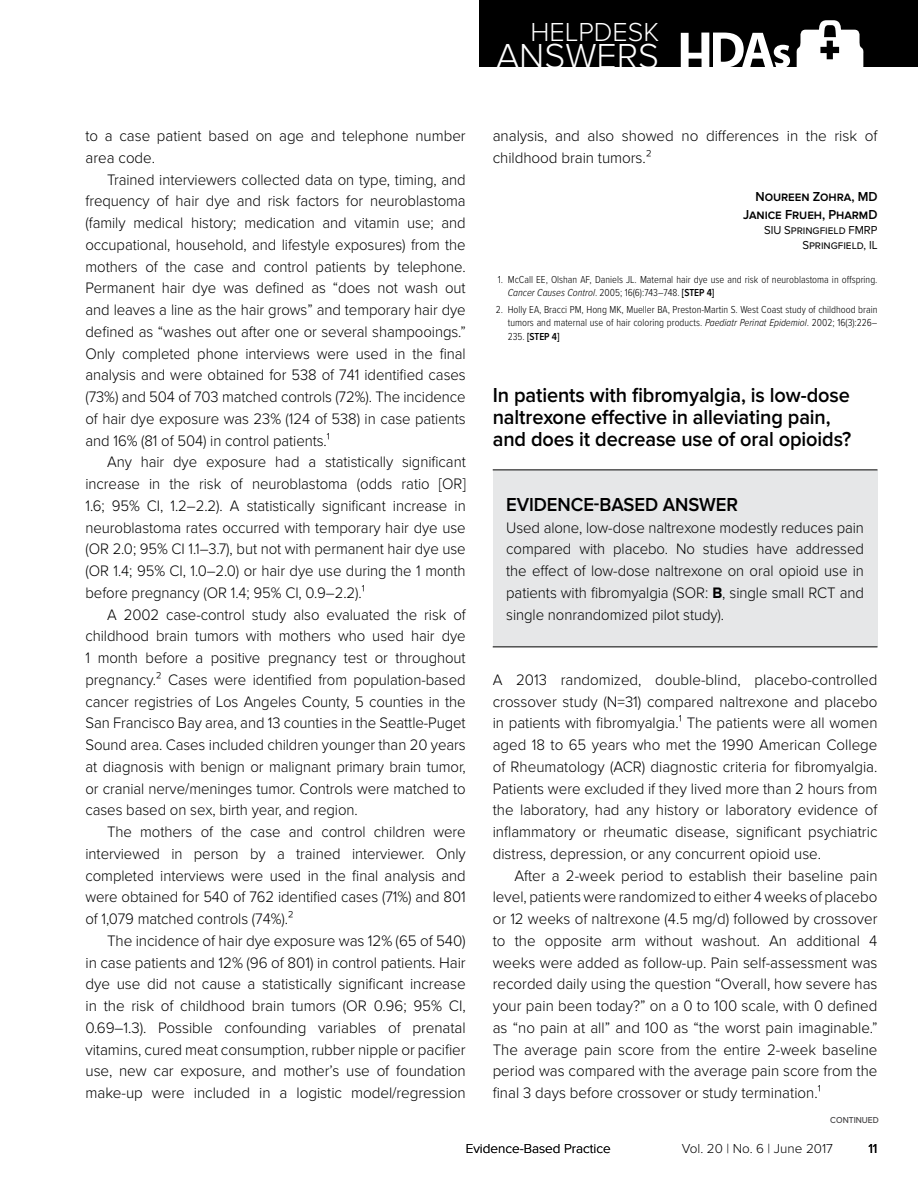
<style>
.page{position:relative;width:918px;height:1188px;background:#fff}
.page>*{position:absolute;margin:0;border:0;box-sizing:border-box;transform-origin:0 0}
.t1{font:300 36px "Proxima Nova";color:#fff}
.t2{font:300 27px "Proxima Nova";color:#fff}
.t3{font:600 21px/21.8px "Proxima Nova";letter-spacing:-.005em;color:#000;scale:.95 1}
.t4{font:600 19.5px "Proxima Nova";letter-spacing:-.005em;color:#000;scale:.95 1}
.t5{font:300 15.75px/21.8px "Proxima Nova";letter-spacing:-.005em;color:#000;text-align:justify;scale:.95 1}
.t6{font:300 15.75px/21.8px "Proxima Nova";letter-spacing:-.005em;color:#000;text-align:justify;scale:.96 1}
.t7{font:300 15.75px/21.8px "Proxima Nova";letter-spacing:-.005em;color:#000;text-align:justify}
.t8{font:300 13.5px "Proxima Nova";color:#000}
.t9{font:600 13.5px/18px "Proxima Nova";letter-spacing:-.005em;color:#000;text-align:right;scale:.95 1}
.t10{font:13.5px "Proxima Nova";color:#000}
.t11{font:12px/15px "Proxima Nova";letter-spacing:-.005em;color:#000;text-align:right;scale:.95 1}
.t12{font:300 10.5px/13.5px "Proxima Nova Cond";color:#000}
.t13{font:500 9px "Proxima Nova";color:#414042;scale:.95 1}
.s1{font-style:italic}
.s2{font-weight:600}
.s3{font-weight:700}
</style>
<div class="page">
<div style="left:479px;top:0;width:439px;height:68px;background:#000"></div>
<svg style="left:681px;top:33px;width:109px;height:35px"></svg>
<svg style="left:796px;top:20px;width:68px;height:48px"></svg>
<div style="left:493px;top:470px;width:385px;height:177px;background:#e6e7e8"></div>
<hr style="left:493px;top:470px;width:385px;height:1px;background:#000">
<hr style="left:493px;top:646px;width:385px;height:1px;background:#000">
<p class="t6" style="left:86px;top:125px;width:398px">to a case patient based on age and telephone number area code.</p>
<p class="t5" style="left:86px;top:169px;width:402px;text-indent:22px">Trained interviewers collected data on type, timing, and frequency of hair dye and risk factors for neuroblastoma (family medical history; medication and vitamin use; and occupational, household, and lifestyle exposures) from the mothers of the case and control patients by telephone.<br>Permanent hair dye was defined as “does not wash out and leaves a line as the hair grows” and temporary hair dye defined as “washes out after one or several shampooings.” Only completed phone interviews were used in the final analysis and were obtained for 538 of 741 identified cases (73%) and 504 of 703 matched controls (72%). The incidence of hair dye exposure was 23% (124 of 538) in case patients and 16% (81 of 504) in control patients.¹</p>
<p class="t5" style="left:86px;top:451px;width:402px;text-indent:22px">Any hair dye exposure had a statistically significant increase in the risk of neuroblastoma (odds ratio [OR] 1.6; 95% CI, 1.2–2.2). A statistically significant increase in neuroblastoma rates occurred with temporary hair dye use (OR 2.0; 95% CI 1.1–3.7), but not with permanent hair dye use (OR 1.4; 95% CI, 1.0–2.0) or hair dye use during the 1 month before pregnancy (OR 1.4; 95% CI, 0.9–2.2).¹</p>
<p class="t5" style="left:86px;top:604px;width:402px;text-indent:22px">A 2002 case-control study also evaluated the risk of childhood brain tumors with mothers who used hair dye 1 month before a positive pregnancy test or throughout pregnancy.² Cases were identified from population-based cancer registries of Los Angeles County, 5 counties in the San Francisco Bay area, and 13 counties in the Seattle-Puget Sound area. Cases included children younger than 20 years at diagnosis with benign or malignant primary brain tumor, or cranial nerve/meninges tumor. Controls were matched to cases based on sex, birth year, and region.</p>
<p class="t5" style="left:86px;top:821px;width:402px;text-indent:22px">The mothers of the case and control children were interviewed in person by a trained interviewer. Only completed interviews were used in the final analysis and were obtained for 540 of 762 identified cases (71%) and 801 of 1,079 matched controls (74%).²</p>
<p class="t7" style="left:86px;top:930px;width:382px;text-indent:22px">The incidence of hair dye exposure was 12% (65 of 540) in case patients and 12% (96 of 801) in control patients. Hair dye use did not cause a statistically significant increase in the risk of childhood brain tumors (OR 0.96; 95% CI, 0.69–1.3). Possible confounding variables of prenatal vitamins, cured meat consumption, rubber nipple or pacifier use, new car exposure, and mother’s use of foundation make-up were included in a logistic model/regression</p>
<h2 class="t2" style="left:531px;top:16px;width:130px">HELPDESK</h2>
<h1 class="t1" style="left:496px;top:35px;width:165px">ANSWERS</h1>
<p class="t7" style="left:493px;top:125px;width:386px">analysis, and also showed no differences in the risk of childhood brain tumors.²</p>
<p class="t9" style="left:743px;top:188px;width:143px">Noureen Zohra, MD<br>Janice Frueh, PharmD</p>
<p class="t11" style="left:764px;top:223px;width:121px">SIU Springfield FMRP<br>Springfield, IL</p>
<p class="t12" style="left:508px;top:273px;width:371px;text-indent:-10px">1. McCall EE, Olshan AF, Daniels JL. Maternal hair dye use and risk of neuroblastoma in offspring.<br><span class="s1">Cancer Causes Control</span>. 2005; 16(6):743–748. <span class="s2">[STEP 4]</span></p>
<p class="t12" style="left:508px;top:303px;width:371px;text-align:justify;text-indent:-12px">2. Holly EA, Bracci PM, Hong MK, Mueller BA, Preston-Martin S. West Coast study of childhood brain tumors and maternal use of hair coloring products. <span class="s1">Paediatr Perinat Epidemiol</span>. 2002; 16(3):226– 235. <span class="s2">[STEP 4]</span></p>
<h3 class="t3" style="left:493px;top:385px;width:379px">In patients with fibromyalgia, is low-dose naltrexone effective in alleviating pain, and does it decrease use of oral opioids?</h3>
<p class="t4" style="left:506px;top:493px;width:246px">EVIDENCE-BASED ANSWER</p>
<p class="t5" style="left:506px;top:517px;width:378px">Used alone, low-dose naltrexone modestly reduces pain compared with placebo. No studies have addressed the effect of low-dose naltrexone on oral opioid use in patients with fibromyalgia (SOR: <span class="s3">B</span>, single small RCT and single nonrandomized pilot study).</p>
<p class="t6" style="left:493px;top:669px;width:402px">A 2013 randomized, double-blind, placebo-controlled crossover study (N=31) compared naltrexone and placebo in patients with fibromyalgia.¹ The patients were all women aged 18 to 65 years who met the 1990 American College of Rheumatology (ACR) diagnostic criteria for fibromyalgia.<br>Patients were excluded if they lived more than 2 hours from the laboratory, had any history or laboratory evidence of inflammatory or rheumatic disease, significant psychiatric distress, depression, or any concurrent opioid use.</p>
<p class="t6" style="left:493px;top:865px;width:402px;text-indent:22px">After a 2-week period to establish their baseline pain level, patients were randomized to either 4 weeks of placebo or 12 weeks of naltrexone (4.5 mg/d) followed by crossover to the opposite arm without washout. An additional 4 weeks were added as follow-up. Pain self-assessment was recorded daily using the question “Overall, how severe has your pain been today?” on a 0 to 100 scale, with 0 defined as “no pain at all” and 100 as “the worst pain imaginable.” The average pain score from the entire 2-week baseline period was compared with the average pain score from the final 3 days before crossover or study termination.¹</p>
<p class="t13" style="left:830px;top:1115px;width:53px">CONTINUED</p>
<p class="t8" style="left:466px;top:1141px;width:147px">Evidence-Based Practice</p>
<p class="t8" style="left:682px;top:1141px;width:153px">Vol. 20 | No. 6 | June 2017</p>
<p class="t10" style="left:868px;top:1141px;width:11px">11</p>
</div>
